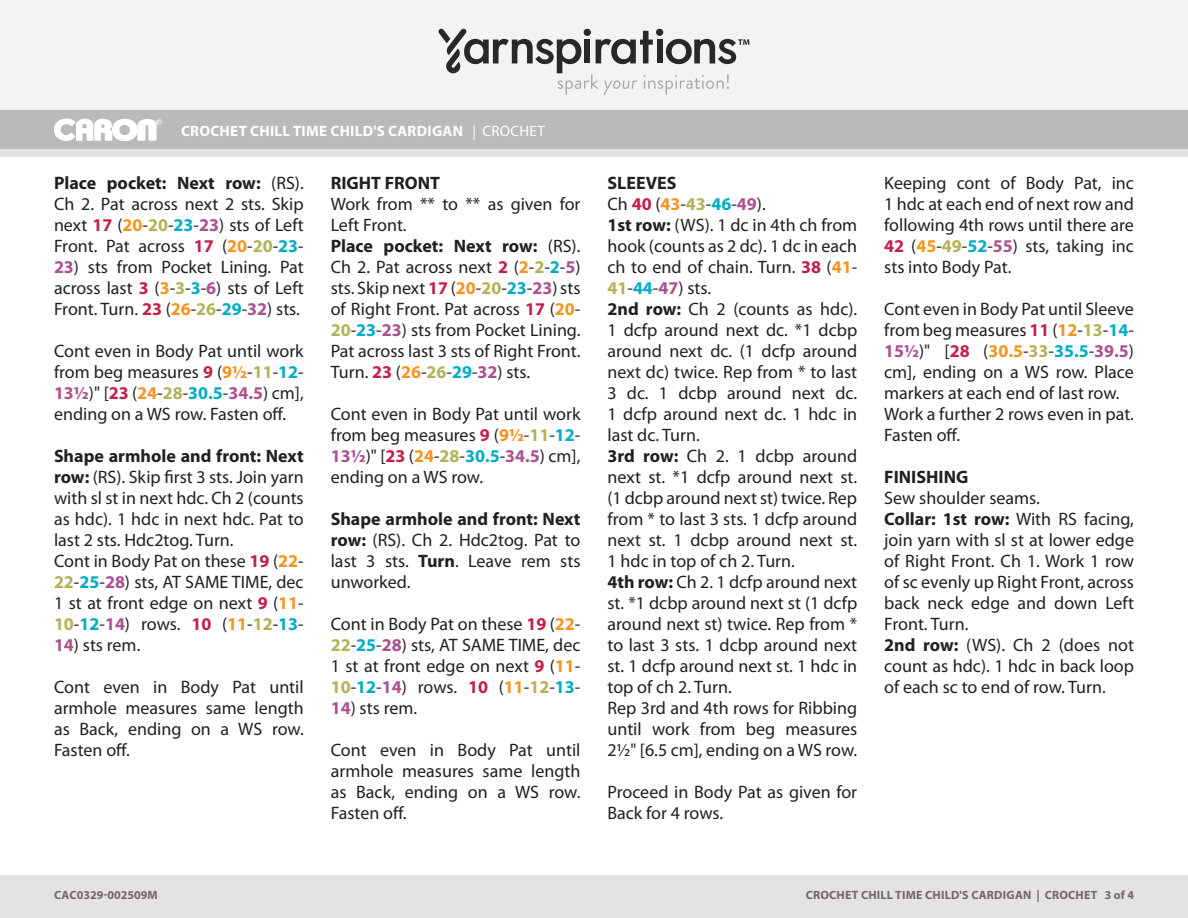
<style>
.page{position:relative;width:1188px;height:918px;background:#fff}
.page>*{position:absolute;margin:0;border:0;box-sizing:border-box;transform-origin:0 0}
.t1{font:18px/21px "Myriad Pro";color:#231f20;text-align:justify}
.t2{font:700 18px "Myriad Pro";color:#231f20}
.Pattern_Title{font:700 15px "Myriad Pro";letter-spacing:.02em;color:#fff}
.t3{font:700 12px "Myriad Pro";letter-spacing:.02em;color:#746865}
.t4{font:700 12px "Myriad Pro";color:#746865}
.s1{font-weight:400}
.s2{font-weight:700}
.s3{font-weight:700;color:#c31f49}
.s4{font-weight:700;color:#f7941e}
.s5{font-weight:700;color:#b2b258}
.s6{font-weight:700;color:#00abc5}
.s7{font-weight:700;color:#ab5190}
</style>
<div class="page">
<div style="left:0;top:875px;width:1188px;height:43px;background:#e4e3e3"></div>
<div style="left:0;top:149px;width:1188px;height:9px;background:#e4e3e3"></div>
<div style="left:0;top:0;width:1188px;height:111px;background:#f2f3f4"></div>
<div style="left:0;top:111px;width:1188px;height:38px;background:#bbbaba"></div>
<svg style="left:438px;top:29px;width:311px;height:66px"></svg>
<svg style="left:54px;top:119px;width:108px;height:22px"></svg>
<p class="Pattern_Title" style="left:181px;top:121px;width:365px">CROCHET CHILL TIME CHILD'S CARDIGAN <span class="s1">| CROCHET</span></p>
<p class="t1" style="left:54px;top:172px;width:251px"><span class="s2">Place pocket: Next row:</span> (RS).<br>Ch 2. Pat across next 2 sts. Skip next <span class="s3">17</span> (<span class="s4">20</span>-<span class="s5">20</span>-<span class="s6">23</span>-<span class="s7">23</span>) sts of Left Front. Pat across <span class="s3">17</span> (<span class="s4">20</span>-<span class="s5">20</span>-<span class="s6">23</span>-</p>
<p class="t1" style="left:54px;top:256px;width:251px"><span class="s7">23</span>) sts from Pocket Lining. Pat across last <span class="s3">3</span> (<span class="s4">3</span>-<span class="s5">3</span>-<span class="s6">3</span>-<span class="s7">6</span>) sts of Left Front. Turn. <span class="s3">23</span> (<span class="s4">26</span>-<span class="s5">26</span>-<span class="s6">29</span>-<span class="s7">32</span>) sts.</p>
<p class="t1" style="left:54px;top:340px;width:251px">Cont even in Body Pat until work from beg measures <span class="s3">9</span> (<span class="s4">9½</span>-<span class="s5">11</span>-<span class="s6">12</span>- <span class="s7">13½</span>)" [<span class="s3">23</span> (<span class="s4">24</span>-<span class="s5">28</span>-<span class="s6">30.5</span>-<span class="s7">34.5</span>) cm], ending on a WS row. Fasten off.</p>
<p class="t1" style="left:54px;top:445px;width:251px"><span class="s2">Shape armhole and front: Next row:</span> (RS). Skip first 3 sts. Join yarn with sl st in next hdc. Ch 2 (counts as hdc). 1 hdc in next hdc. Pat to last 2 sts. Hdc2tog. Turn.</p>
<p class="t1" style="left:54px;top:550px;width:251px">Cont in Body Pat on these <span class="s3">19</span> (<span class="s4">22</span>- <span class="s5">22</span>-<span class="s6">25</span>-<span class="s7">28</span>) sts, AT SAME TIME, dec 1 st at front edge on next <span class="s3">9</span> (<span class="s4">11</span>- <span class="s5">10</span>-<span class="s6">12</span>-<span class="s7">14</span>) rows. <span class="s3">10</span> (<span class="s4">11</span>-<span class="s5">12</span>-<span class="s6">13</span>-</p>
<p class="t1" style="left:54px;top:634px;width:88px"><span class="s7">14</span>) sts rem.</p>
<p class="t1" style="left:54px;top:676px;width:251px">Cont even in Body Pat until armhole measures same length as Back, ending on a WS row.<br>Fasten off.</p>
<p class="t2" style="left:331px;top:171px;width:111px">RIGHT FRONT</p>
<p class="t1" style="left:331px;top:193px;width:251px">Work from ** to ** as given for<br>Left Front.</p>
<p class="t1" style="left:331px;top:235px;width:251px"><span class="s2">Place pocket: Next row:</span> (RS).<br>Ch 2. Pat across next <span class="s3">2</span> (<span class="s4">2</span>-<span class="s5">2</span>-<span class="s6">2</span>-<span class="s7">5</span>) sts. Skip next <span class="s3">17</span> (<span class="s4">20</span>-<span class="s5">20</span>-<span class="s6">23</span>-<span class="s7">23</span>) sts of Right Front. Pat across <span class="s3">17</span> (<span class="s4">20</span>- <span class="s5">20</span>-<span class="s6">23</span>-<span class="s7">23</span>) sts from Pocket Lining.<br>Pat across last 3 sts of Right Front.<br>Turn. <span class="s3">23</span> (<span class="s4">26</span>-<span class="s5">26</span>-<span class="s6">29</span>-<span class="s7">32</span>) sts.</p>
<p class="t1" style="left:331px;top:403px;width:251px">Cont even in Body Pat until work from beg measures <span class="s3">9</span> (<span class="s4">9½</span>-<span class="s5">11</span>-<span class="s6">12</span>- <span class="s7">13½</span>)" [<span class="s3">23</span> (<span class="s4">24</span>-<span class="s5">28</span>-<span class="s6">30.5</span>-<span class="s7">34.5</span>) cm], ending on a WS row.</p>
<p class="t1" style="left:331px;top:508px;width:251px"><span class="s2">Shape armhole and front: Next row:</span> (RS). Ch 2. Hdc2tog. Pat to last 3 sts. <span class="s2">Turn</span>. Leave rem sts unworked.</p>
<p class="t1" style="left:331px;top:613px;width:251px">Cont in Body Pat on these <span class="s3">19</span> (<span class="s4">22</span>- <span class="s5">22</span>-<span class="s6">25</span>-<span class="s7">28</span>) sts, AT SAME TIME, dec 1 st at front edge on next <span class="s3">9</span> (<span class="s4">11</span>- <span class="s5">10</span>-<span class="s6">12</span>-<span class="s7">14</span>) rows. <span class="s3">10</span> (<span class="s4">11</span>-<span class="s5">12</span>-<span class="s6">13</span>-</p>
<p class="t1" style="left:331px;top:697px;width:88px"><span class="s7">14</span>) sts rem.</p>
<p class="t1" style="left:331px;top:739px;width:251px">Cont even in Body Pat until armhole measures same length as Back, ending on a WS row.<br>Fasten off.</p>
<p class="t2" style="left:608px;top:171px;width:71px">SLEEVES</p>
<p class="t1" style="left:608px;top:193px;width:160px">Ch <span class="s3">40</span> (<span class="s4">43</span>-<span class="s5">43</span>-<span class="s6">46</span>-<span class="s7">49</span>).</p>
<p class="t1" style="left:608px;top:214px;width:251px"><span class="s2">1st row:</span> (WS). 1 dc in 4th ch from hook (counts as 2 dc). 1 dc in each ch to end of chain. Turn. <span class="s3">38</span> (<span class="s4">41</span>- <span class="s5">41</span>-<span class="s6">44</span>-<span class="s7">47</span>) sts.</p>
<p class="t1" style="left:608px;top:298px;width:251px"><span class="s2">2nd row:</span> Ch 2 (counts as hdc).<br>1 dcfp around next dc. *1 dcbp around next dc. (1 dcfp around next dc) twice. Rep from * to last 3 dc. 1 dcbp around next dc.<br>1 dcfp around next dc. 1 hdc in last dc. Turn.</p>
<p class="t1" style="left:608px;top:445px;width:251px"><span class="s2">3rd row:</span> Ch 2. 1 dcbp around next st. *1 dcfp around next st. (1 dcbp around next st) twice. Rep from * to last 3 sts. 1 dcfp around next st. 1 dcbp around next st.<br>1 hdc in top of ch 2. Turn.</p>
<p class="t1" style="left:608px;top:571px;width:251px"><span class="s2">4th row:</span> Ch 2. 1 dcfp around next st. *1 dcbp around next st (1 dcfp around next st) twice. Rep from * to last 3 sts. 1 dcbp around next st. 1 dcfp around next st. 1 hdc in top of ch 2. Turn.</p>
<p class="t1" style="left:608px;top:697px;width:251px">Rep 3rd and 4th rows for Ribbing until work from beg measures 2½" [6.5 cm], ending on a WS row.</p>
<p class="t1" style="left:608px;top:781px;width:251px">Proceed in Body Pat as given for<br>Back for 4 rows.</p>
<p class="t1" style="left:884px;top:172px;width:251px">Keeping cont of Body Pat, inc 1 hdc at each end of next row and following 4th rows until there are <span class="s3">42</span> (<span class="s4">45</span>-<span class="s5">49</span>-<span class="s6">52</span>-<span class="s7">55</span>) sts, taking inc sts into Body Pat.</p>
<p class="t1" style="left:884px;top:298px;width:251px">Cont even in Body Pat until Sleeve from beg measures <span class="s3">11</span> (<span class="s4">12</span>-<span class="s5">13</span>-<span class="s6">14</span>- <span class="s7">15½</span>)" [<span class="s3">28</span> (<span class="s4">30.5</span>-<span class="s5">33</span>-<span class="s6">35.5</span>-<span class="s7">39.5</span>) cm], ending on a WS row. Place markers at each end of last row.</p>
<p class="t1" style="left:884px;top:403px;width:251px">Work a further 2 rows even in pat.<br>Fasten off.</p>
<p class="t2" style="left:884px;top:465px;width:86px">FINISHING</p>
<p class="t1" style="left:884px;top:487px;width:157px">Sew shoulder seams.</p>
<p class="t1" style="left:884px;top:508px;width:251px"><span class="s2">Collar: 1st row:</span> With RS facing, join yarn with sl st at lower edge of Right Front. Ch 1. Work 1 row of sc evenly up Right Front, across back neck edge and down Left Front. Turn.</p>
<p class="t1" style="left:884px;top:634px;width:251px"><span class="s2">2nd row:</span> (WS). Ch 2 (does not count as hdc). 1 hdc in back loop of each sc to end of row. Turn.</p>
<p class="t4" style="left:54px;top:887px;width:105px">CAC0329-002509M</p>
<p class="t3" style="left:806px;top:887px;width:330px">CROCHET CHILL TIME CHILD'S CARDIGAN | CROCHET 3 of 4</p>
</div>
